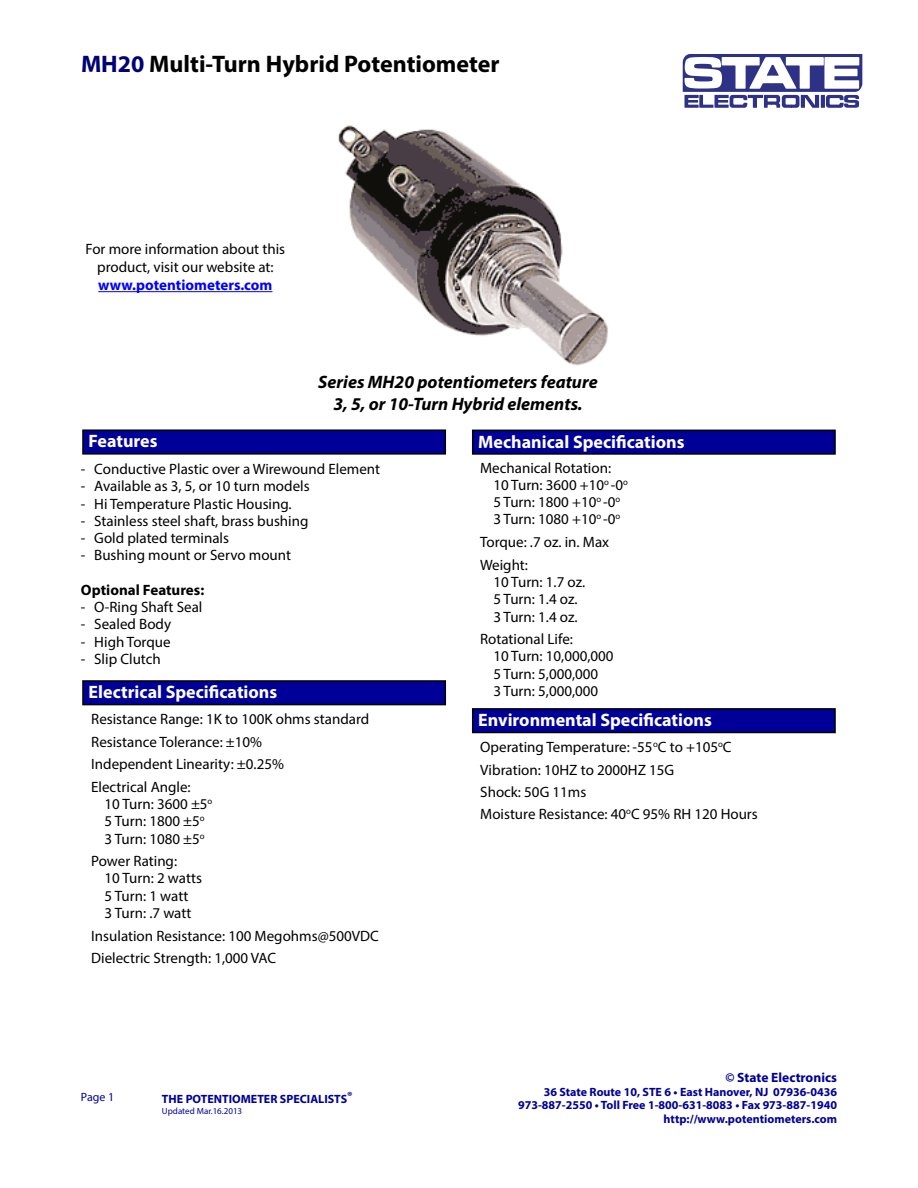
<style>
.page{position:relative;width:918px;height:1188px;background:#fff}
.page>*{position:absolute;margin:0;border:0;box-sizing:border-box;transform-origin:0 0}
.t1{font:700 24px "Myriad Pro";color:#000}
.t2{font:700 18px "Myriad Pro";color:#fff}
.t3{font:italic 700 18px/21.6px "Myriad Pro";color:#000;text-align:center}
.t4{font:15px/17.2px "Myriad Pro";color:#000}
.t5{font:700 15px "Myriad Pro";color:#00f}
.t6{font:700 15px "Myriad Pro";color:#000}
.t7{font:700 13.5px "Myriad Pro";color:#009}
.t8{font:700 12px/13.8px "Myriad Pro";color:#009;text-align:right}
.t9{font:12px "Myriad Pro";color:#009}
.t10{font:9px "Myriad Pro";color:#009}
.s1{color:#007}
</style>
<div class="page">
<hr style="left:98px;top:291px;width:174px;height:1px;background:#00f">
<svg style="left:683px;top:54px;width:179px;height:54px"></svg>
<img style="left:338px;top:125px;width:270px;height:241px">
<div style="left:473px;top:430px;width:362px;height:24px;background:#009"></div>
<div style="left:472px;top:430px;width:364px;height:25px;border:2px solid #000"></div>
<div style="left:83px;top:430px;width:362px;height:24px;background:#009"></div>
<div style="left:82px;top:429px;width:364px;height:26px;border:2px solid #000"></div>
<div style="left:473px;top:709px;width:362px;height:23px;background:#009"></div>
<div style="left:472px;top:708px;width:364px;height:25px;border:2px solid #000"></div>
<div style="left:83px;top:681px;width:362px;height:24px;background:#009"></div>
<div style="left:82px;top:680px;width:364px;height:25px;border:2px solid #000"></div>
<h1 class="t1" style="left:81px;top:48px;width:420px"><span class="s1">MH20</span> Multi-Turn Hybrid Potentiometer</h1>
<p class="t4" style="left:86px;top:240px;width:201px;line-height:18px;text-align:center">For more information about this product, visit our website at:</p>
<p class="t5" style="left:98px;top:275px;width:176px">www.potentiometers.com</p>
<p class="t3" style="left:318px;top:371px;width:281px">Series MH20 potentiometers feature<br>3, 5, or 10-Turn Hybrid elements.</p>
<p class="t2" style="left:89px;top:430px;width:70px">Features</p>
<p class="t2" style="left:478px;top:430px;width:208px">Mechanical Specifications</p>
<p class="t4" style="left:81px;top:460px;width:301px">- Conductive Plastic over a Wirewound Element</p>
<p class="t4" style="left:81px;top:478px;width:230px">- Available as 3, 5, or 10 turn models</p>
<p class="t4" style="left:81px;top:495px;width:212px">- Hi Temperature Plastic Housing.</p>
<p class="t4" style="left:81px;top:512px;width:229px">- Stainless steel shaft, brass bushing</p>
<p class="t4" style="left:81px;top:529px;width:150px">- Gold plated terminals</p>
<p class="t4" style="left:81px;top:547px;width:212px">- Bushing mount or Servo mount</p>
<p class="t6" style="left:81px;top:580px;width:125px">Optional Features:</p>
<p class="t4" style="left:81px;top:598px;width:123px">- O-Ring Shaft Seal</p>
<p class="t4" style="left:81px;top:616px;width:92px">- Sealed Body</p>
<p class="t4" style="left:81px;top:633px;width:91px">- High Torque</p>
<p class="t4" style="left:81px;top:650px;width:81px">- Slip Clutch</p>
<p class="t2" style="left:89px;top:680px;width:190px">Electrical Specifications</p>
<p class="t4" style="left:91px;top:707px;width:280px;line-height:22.6px">Resistance Range: 1K to 100K ohms standard<br>Resistance Tolerance: ±10%<br>Independent Linearity: ±0.25%<br>Electrical Angle:</p>
<p class="t4" style="left:104px;top:795px;width:109px">10 Turn: 3600 ±5<sup>o<br></sup>5 Turn: 1800 ±5<sup>o<br></sup>3 Turn: 1080 ±5<sup>o</sup></p>
<p class="t4" style="left:104px;top:852px;width:99px;text-indent:-13px">Power Rating:<br>10 Turn: 2 watts<br>5 Turn: 1 watt<br>3 Turn: .7 watt</p>
<p class="t4" style="left:91px;top:924px;width:289px;line-height:22.6px">Insulation Resistance: 100 Megohms@500VDC<br>Dielectric Strength: 1,000 VAC</p>
<p class="t9" style="left:81px;top:1090px;width:35px">Page 1</p>
<p class="t8" style="left:162px;top:1092px;width:192px">THE POTENTIOMETER SPECIALISTS®</p>
<p class="t10" style="left:162px;top:1105px;width:82px">Updated Mar.16.2013</p>
<p class="t4" style="left:493px;top:459px;width:136px;text-indent:-13px">Mechanical Rotation:<br>10 Turn: 3600 +10<sup>o</sup> -0<sup>o<br></sup>5 Turn: 1800 +10<sup>o</sup> -0<sup>o<br></sup>3 Turn: 1080 +10<sup>o</sup> -0<sup>o</sup></p>
<p class="t4" style="left:480px;top:531px;width:131px;line-height:22.6px">Torque: .7 oz. in. Max<br>Weight:</p>
<p class="t4" style="left:493px;top:573px;width:93px">10 Turn: 1.7 oz.<br>5 Turn: 1.4 oz.<br>3 Turn: 1.4 oz.</p>
<p class="t4" style="left:493px;top:630px;width:122px;text-indent:-13px">Rotational Life:<br>10 Turn: 10,000,000<br>5 Turn: 5,000,000<br>3 Turn: 5,000,000</p>
<p class="t2" style="left:478px;top:708px;width:235px">Environmental Specifications</p>
<p class="t4" style="left:480px;top:735px;width:279px;line-height:22.5px">Operating Temperature: -55<sup>o</sup>C to +105<sup>o</sup>C<br>Vibration: 10HZ to 2000HZ 15G<br>Shock: 50G 11ms<br>Moisture Resistance: 40<sup>o</sup>C 95% RH 120 Hours</p>
<p class="t7" style="left:725px;top:1069px;width:113px">© State Electronics</p>
<p class="t8" style="left:518px;top:1084px;width:320px">36 State Route 10, STE 6 • East Hanover, NJ 07936-0436<br>973-887-2550 • Toll Free 1-800-631-8083 • Fax 973-887-1940 http://www.potentiometers.com</p>
</div>
